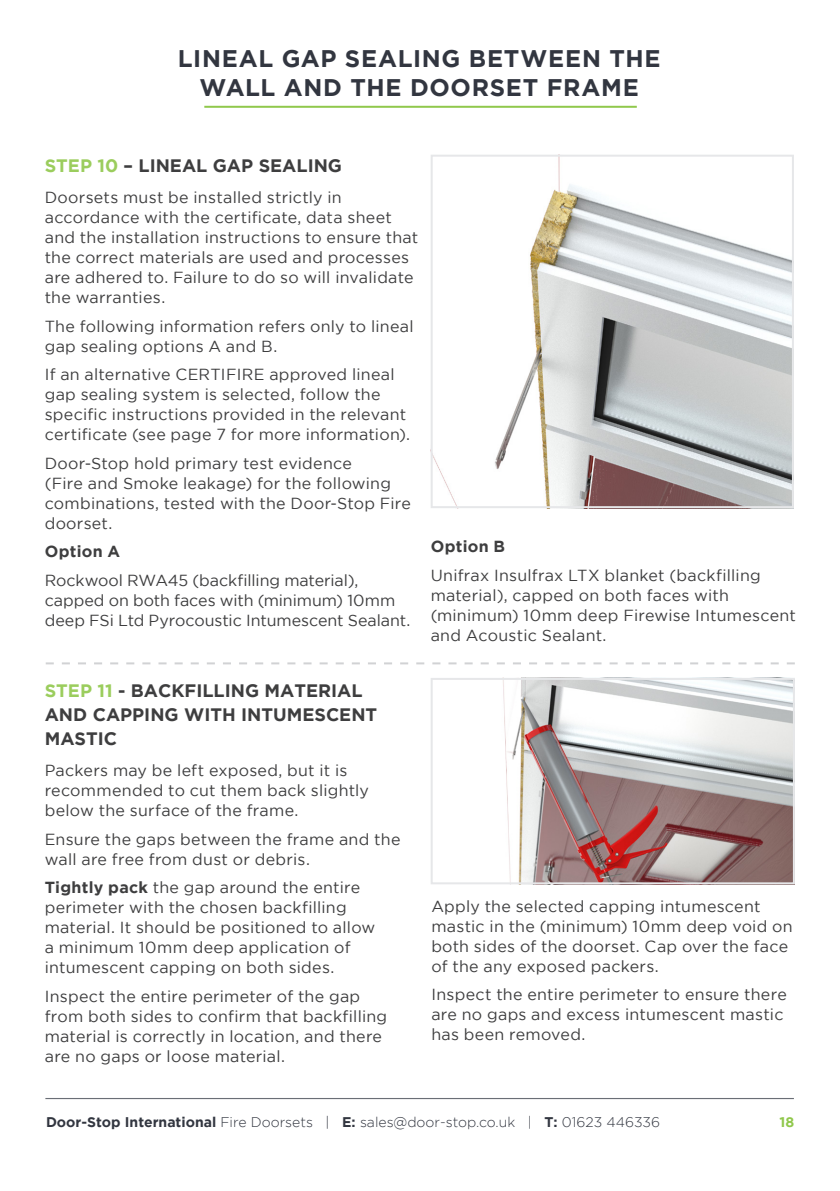
<style>
.page{position:relative;width:840px;height:1191px;background:#fff}
.page>*{position:absolute;margin:0;border:0;box-sizing:border-box;transform-origin:0 0}
.Sub_header_3__steps{font:700 24px/28.8px "Gotham";letter-spacing:.03em;color:#323640;text-align:center}
.Contents{font:700 18px/24px "Gotham";color:#3e3e3f}
.Normal_Paragraph{font:16px/20px "Gotham";letter-spacing:.015em;color:#3e3e3f}
.Normal_Paragraph-2{font:16px/20px "Gotham";letter-spacing:-.005em;color:#3e3e3f}
.Normal_Paragraph-3{font:700 16px "Gotham";letter-spacing:.02em;color:#3e3e3f}
.t1{font:300 14px "Gotham";color:#323640}
.t2{font:700 14px "Gotham";color:#90c84c}
.s1{color:#9bcd5d}
.s2{font-weight:700}
</style>
<div class="page">
<hr style="left:45px;top:1098px;width:748px;height:1px;background:#6a6e76">
<img style="left:433px;top:158px;width:357px;height:347px">
<div style="left:430px;top:155px;width:363px;height:353px;border:2px solid #e6e7e9"></div>
<img style="left:503px;top:681px;width:288px;height:200px">
<div style="left:430px;top:678px;width:364px;height:206px;border:2px solid #e6e7e9"></div>
<svg style="left:46px;top:662px;width:748px;height:2px"></svg>
<hr style="left:204px;top:106px;width:432px;height:2px;background:#90c84c">
<p class="Sub_header_3__steps" style="left:178px;top:43px;width:484px">LINEAL GAP SEALING BETWEEN THE<br>WALL AND THE DOORSET FRAME</p>
<p class="Contents" style="left:45px;top:153px;width:299px"><span class="s1">STEP 10</span> – LINEAL GAP SEALING</p>
<p class="Normal_Paragraph" style="left:45px;top:187px;width:375px">Doorsets must be installed strictly in accordance with the certificate, data sheet and the installation instructions to ensure that the correct materials are used and processes are adhered to. Failure to do so will invalidate the warranties.</p>
<p class="Normal_Paragraph" style="left:45px;top:316px;width:370px">The following information refers only to lineal gap sealing options A and B.</p>
<p class="Normal_Paragraph" style="left:45px;top:364px;width:367px">If an alternative CERTIFIRE approved lineal gap sealing system is selected, follow the specific instructions provided in the relevant certificate (see page 7 for more information).</p>
<p class="Normal_Paragraph" style="left:45px;top:453px;width:367px">Door-Stop hold primary test evidence<br>(Fire and Smoke leakage) for the following combinations, tested with the Door-Stop Fire doorset.</p>
<p class="Normal_Paragraph-3" style="left:45px;top:542px;width:77px">Option A</p>
<p class="Normal_Paragraph-2" style="left:45px;top:570px;width:367px">Rockwool RWA45 (backfilling material), capped on both faces with (minimum) 10mm deep FSi Ltd Pyrocoustic Intumescent Sealant.</p>
<p class="Normal_Paragraph-3" style="left:430px;top:537px;width:76px">Option B</p>
<p class="Normal_Paragraph" style="left:430px;top:565px;width:366px">Unifrax Insulfrax LTX blanket (backfilling material), capped on both faces with (minimum) 10mm deep Firewise Intumescent and Acoustic Sealant.</p>
<p class="Contents" style="left:45px;top:678px;width:334px"><span class="s1">STEP 11</span> - BACKFILLING MATERIAL<br>AND CAPPING WITH INTUMESCENT<br>MASTIC</p>
<p class="Normal_Paragraph" style="left:45px;top:760px;width:325px">Packers may be left exposed, but it is recommended to cut them back slightly below the surface of the frame.</p>
<p class="Normal_Paragraph" style="left:45px;top:829px;width:357px">Ensure the gaps between the frame and the wall are free from dust or debris.</p>
<p class="Normal_Paragraph" style="left:45px;top:877px;width:332px"><span class="s2">Tightly pack</span> the gap around the entire perimeter with the chosen backfilling material. It should be positioned to allow a minimum 10mm deep application of intumescent capping on both sides.</p>
<p class="Normal_Paragraph" style="left:45px;top:986px;width:344px">Inspect the entire perimeter of the gap from both sides to confirm that backfilling material is correctly in location, and there are no gaps or loose material.</p>
<p class="Normal_Paragraph" style="left:431px;top:896px;width:362px">Apply the selected capping intumescent mastic in the (minimum) 10mm deep void on both sides of the doorset. Cap over the face of the any exposed packers.</p>
<p class="Normal_Paragraph" style="left:431px;top:984px;width:357px">Inspect the entire perimeter to ensure there are no gaps and excess intumescent mastic has been removed.</p>
<p class="t1" style="left:46px;top:1114px;width:615px"><span class="s2">Door-Stop International</span> Fire Doorsets | <span class="s2">E:</span> sales@door-stop.co.uk | <span class="s2">T:</span> 01623 446336</p>
<p class="t2" style="left:779px;top:1114px;width:16px">18</p>
</div>
